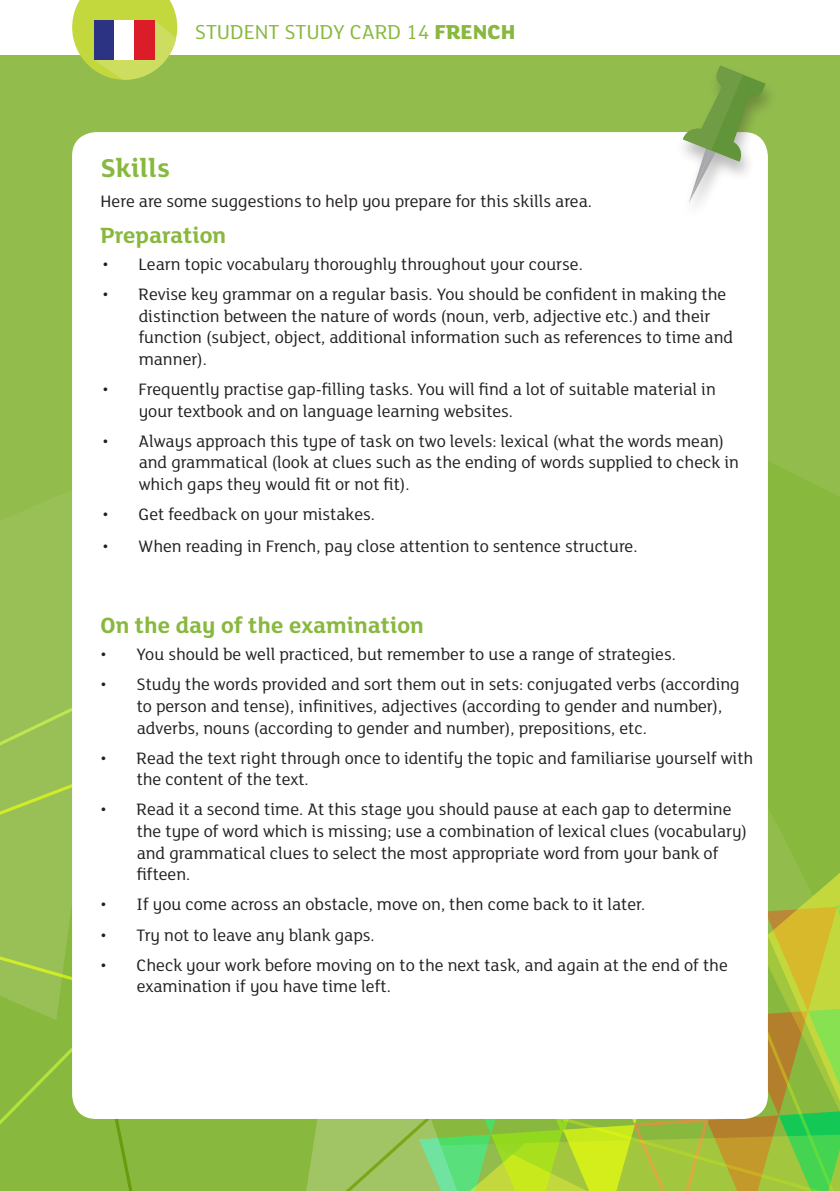
<style>
.page{position:relative;width:840px;height:1191px;background:#fff}
.page>*{position:absolute;margin:0;border:0;box-sizing:border-box;transform-origin:0 0}
.t1{font:700 28px "FS Lola";color:#89b83f}
.t2{font:700 24px "FS Lola";color:#89b83f}
.t3{font:22px "FS Lola";color:#89b83f}
.Body_Text{font:18px/21.6px "FS Lola";color:#231f20}
.s1{font-weight:800}
</style>
<div class="page">
<div style="left:0;top:0;width:839px;height:1191px;background:#92bd4d"></div>
<svg style="left:767px;top:341px;width:56px;height:148px"></svg>
<div style="left:767px;top:489px;width:72px;height:264px;background:#89b83f"></div>
<div style="left:767px;top:586px;width:71px;height:167px;background:#89b83f"></div>
<svg style="left:0;top:707px;width:72px;height:484px"></svg>
<svg style="left:767px;top:753px;width:72px;height:147px;fill:#89b83f"></svg>
<svg style="left:749px;top:900px;width:90px;height:291px"></svg>
<svg style="left:72px;top:1100px;width:677px;height:91px"></svg>
<div style="left:0;top:0;width:839px;height:54px;background:#fff"></div>
<svg style="left:72px;top:0;width:105px;height:80px"></svg>
<div style="left:94px;top:20px;width:20px;height:40px;background:#2b3382"></div>
<div style="left:114px;top:20px;width:21px;height:40px;background:#fff"></div>
<div style="left:135px;top:20px;width:20px;height:40px;background:#db1c29"></div>
<div style="left:72px;top:132px;width:695px;height:987px;background:#fff;border-radius:24px"></div>
<div style="left:674px;top:65px;width:104px;height:157px;background:#231f20;opacity:.31"></div>
<svg style="left:682px;top:66px;width:83px;height:137px"></svg>
<p class="t3" style="left:195px;top:18px;width:322px">STUDENT STUDY CARD 14 <span class="s1">FRENCH</span></p>
<h2 class="t1" style="left:101px;top:148px;width:71px">Skills</h2>
<p class="Body_Text" style="left:101px;top:189px;width:492px">Here are some suggestions to help you prepare for this skills area.</p>
<h3 class="t2" style="left:101px;top:218px;width:127px">Preparation</h3>
<p class="Body_Text" style="left:103px;top:252px;width:481px">• Learn topic vocabulary thoroughly throughout your course.</p>
<p class="Body_Text" style="left:139px;top:282px;width:595px;text-indent:-36px">• Revise key grammar on a regular basis. You should be confident in making the distinction between the nature of words (noun, verb, adjective etc.) and their function (subject, object, additional information such as references to time and manner).</p>
<p class="Body_Text" style="left:139px;top:377px;width:578px;text-indent:-36px">• Frequently practise gap-filling tasks. You will find a lot of suitable material in your textbook and on language learning websites.</p>
<p class="Body_Text" style="left:139px;top:429px;width:601px;text-indent:-36px">• Always approach this type of task on two levels: lexical (what the words mean) and grammatical (look at clues such as the ending of words supplied to check in which gaps they would fit or not fit).</p>
<p class="Body_Text" style="left:103px;top:502px;width:274px">• Get feedback on your mistakes.</p>
<p class="Body_Text" style="left:103px;top:535px;width:536px">• When reading in French, pay close attention to sentence structure.</p>
<h3 class="t2" style="left:101px;top:608px;width:324px">On the day of the examination</h3>
<p class="Body_Text" style="left:101px;top:643px;width:576px">• You should be well practiced, but remember to use a range of strategies.</p>
<p class="Body_Text" style="left:137px;top:673px;width:604px;text-indent:-36px">• Study the words provided and sort them out in sets: conjugated verbs (according to person and tense), infinitives, adjectives (according to gender and number), adverbs, nouns (according to gender and number), prepositions, etc.</p>
<p class="Body_Text" style="left:137px;top:746px;width:618px;text-indent:-36px">• Read the text right through once to identify the topic and familiarise yourself with the content of the text.</p>
<p class="Body_Text" style="left:137px;top:798px;width:611px;text-indent:-36px">• Read it a second time. At this stage you should pause at each gap to determine the type of word which is missing; use a combination of lexical clues (vocabulary) and grammatical clues to select the most appropriate word from your bank of fifteen.</p>
<p class="Body_Text" style="left:101px;top:893px;width:546px">• If you come across an obstacle, move on, then come back to it later.</p>
<p class="Body_Text" style="left:101px;top:923px;width:275px">• Try not to leave any blank gaps.</p>
<p class="Body_Text" style="left:137px;top:953px;width:592px;text-indent:-36px">• Check your work before moving on to the next task, and again at the end of the examination if you have time left.</p>
</div>
